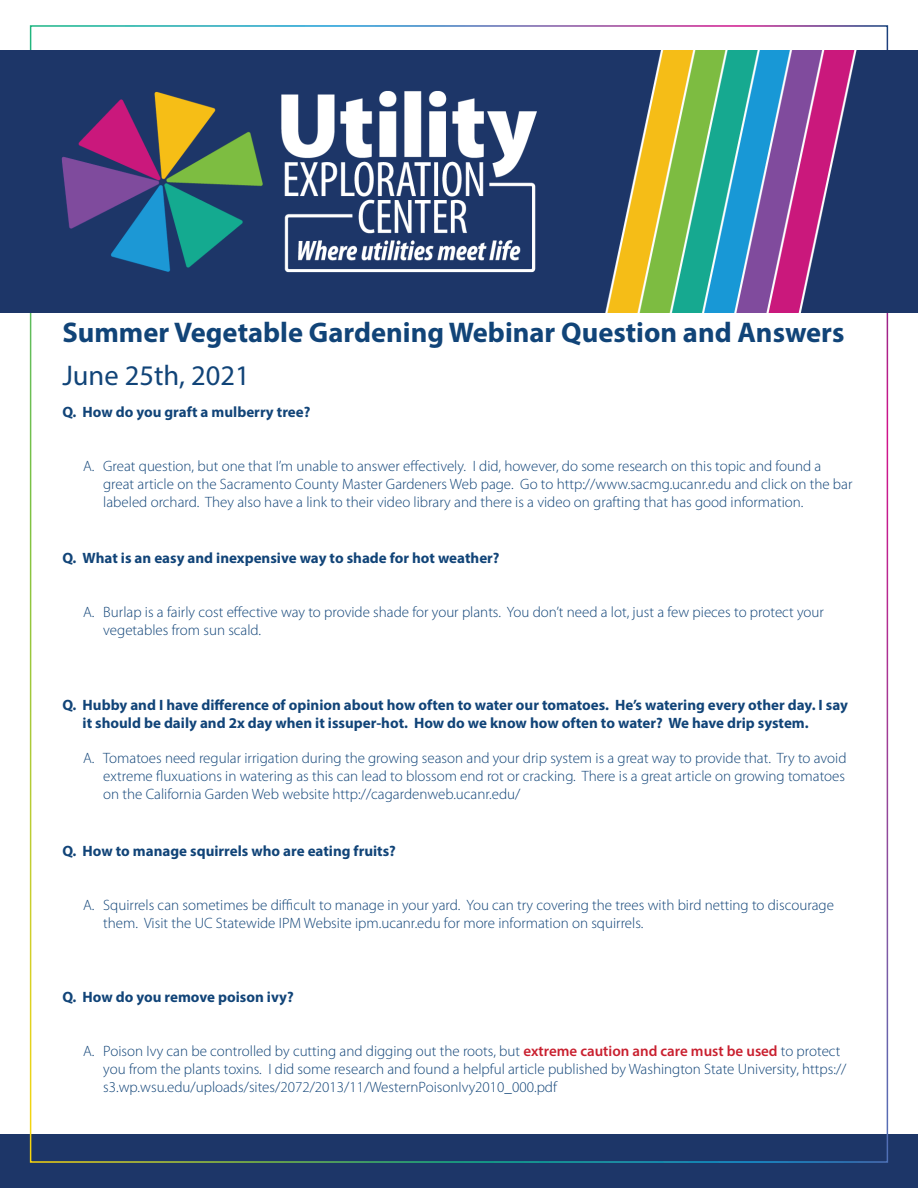
<style>
.page{position:relative;width:918px;height:1188px;background:#fff}
.page>*{position:absolute;margin:0;border:0;box-sizing:border-box;transform-origin:0 0}
.t1{font:700 28.5px "Myriad Pro";color:#114478}
.t2{font:28.5px "Myriad Pro";color:#114478}
.t3{font:300 15px/18px "Myriad Pro";color:#114478}
.t4{font:700 15px/18px "Myriad Pro";color:#114478}
.s1{font-weight:600;color:#c9202f}
</style>
<div class="page">
<div style="left:0;top:1134px;width:918px;height:54px;background:#1d3668"></div>
<img style="left:30px;top:50px;width:858px;height:263px">
<div style="left:0;top:50px;width:30px;height:263px;background:#1d3668"></div>
<div style="left:888px;top:50px;width:30px;height:263px;background:#1d3668"></div>
<h1 class="t1" style="left:62px;top:314px;width:784px">Summer Vegetable Gardening Webinar Question and Answers</h1>
<h1 class="t2" style="left:62px;top:358px;width:189px">June 25th, 2021</h1>
<p class="t4" style="left:62px;top:403px;width:250px">Q. How do you graft a mulberry tree?</p>
<p class="t3" style="left:103px;top:457px;width:751px;text-indent:-20px">A. Great question, but one that I’m unable to answer effectively. I did, however, do some research on this topic and found a great article on the Sacramento County Master Gardeners Web page. Go to http://www.sacmg.ucanr.edu and click on the bar labeled orchard. They also have a link to their video library and there is a video on grafting that has good information.</p>
<p class="t4" style="left:62px;top:549px;width:439px">Q. What is an easy and inexpensive way to shade for hot weather?</p>
<p class="t3" style="left:103px;top:603px;width:722px;text-indent:-20px">A. Burlap is a fairly cost effective way to provide shade for your plants. You don’t need a lot, just a few pieces to protect your vegetables from sun scald.</p>
<p class="t4" style="left:83px;top:695px;width:767px;text-indent:-20px">Q. Hubby and I have difference of opinion about how often to water our tomatoes. He’s watering every other day. I say it should be daily and 2x day when it issuper-hot. How do we know how often to water? We have drip system.</p>
<p class="t3" style="left:103px;top:750px;width:745px;text-align:justify;text-indent:-20px">A. Tomatoes need regular irrigation during the growing season and your drip system is a great way to provide that. Try to avoid extreme fluxuations in watering as this can lead to blossom end rot or cracking. There is a great article on growing tomatoes on the California Garden Web website http://cagardenweb.ucanr.edu/</p>
<p class="t4" style="left:62px;top:841px;width:335px">Q. How to manage squirrels who are eating fruits?</p>
<p class="t3" style="left:103px;top:896px;width:732px;text-indent:-20px">A. Squirrels can sometimes be difficult to manage in your yard. You can try covering the trees with bird netting to discourage them. Visit the UC Statewide IPM Website ipm.ucanr.edu for more information on squirrels.</p>
<p class="t4" style="left:62px;top:988px;width:233px">Q. How do you remove poison ivy?</p>
<p class="t3" style="left:103px;top:1042px;width:745px;text-indent:-20px">A. Poison Ivy can be controlled by cutting and digging out the roots, but <span class="s1">extreme caution and care must be used</span> to protect you from the plants toxins. I did some research and found a helpful article published by Washington State University, https:// s3.wp.wsu.edu/uploads/sites/2072/2013/11/WesternPoisonIvy2010_000.pdf</p>
</div>
